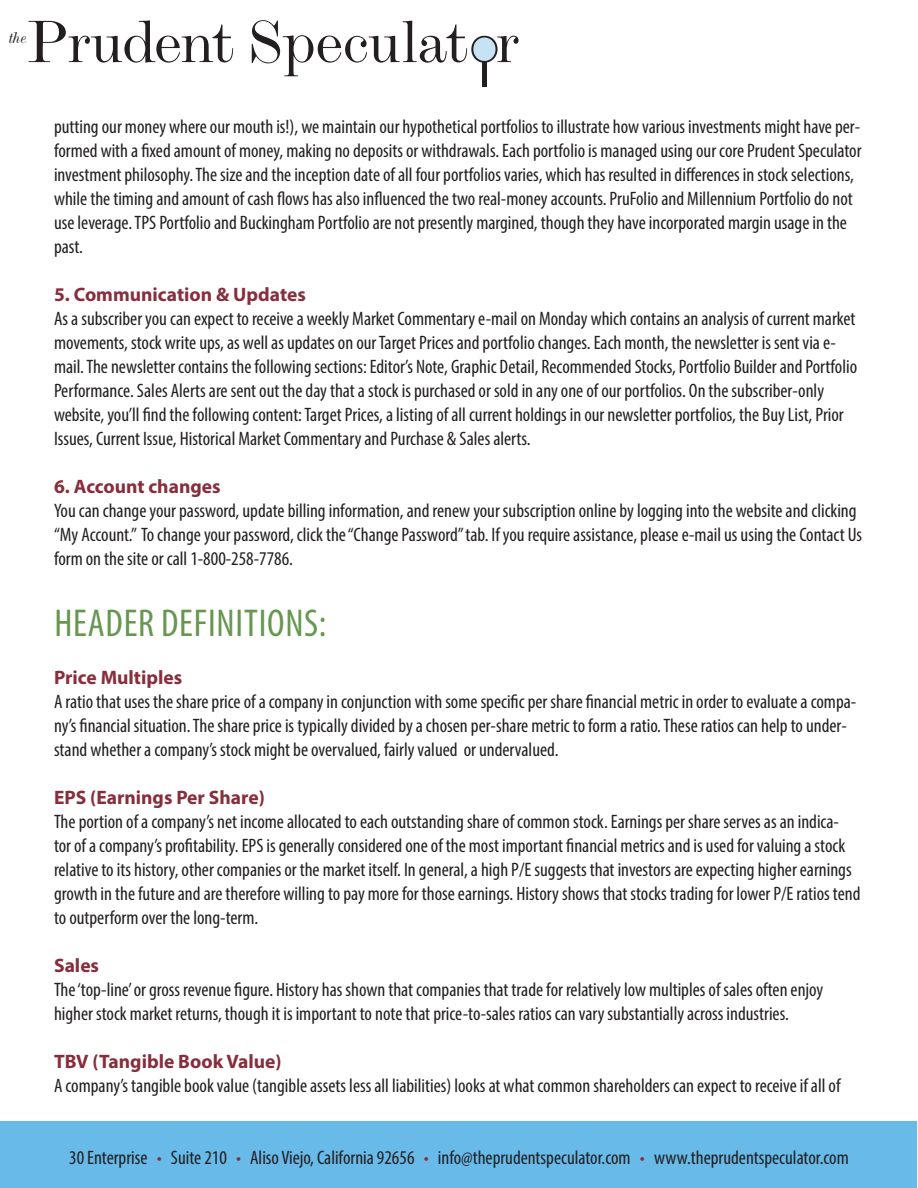
<style>
.page{position:relative;width:918px;height:1188px;background:#fff}
.page>*{position:absolute;margin:0;border:0;box-sizing:border-box;transform-origin:0 0}
.t1{font:expanded 60.9px "Modern MT Std";letter-spacing:-.025em;color:#231f20}
.t2{font:condensed 39px "Myriad Pro";letter-spacing:.02em;color:#66974f}
.t3{font:condensed 19.5px/24px "Myriad Pro";color:#231f20}
.t4{font:700 19.5px "Myriad Pro";color:#882d3b}
.t5{font:italic expanded 15.75px "Modern MT Std";color:#231f20}
.s1{color:#fff}
.s2{color:#882d3b}
</style>
<div class="page">
<div style="left:1px;top:1121px;width:916px;height:67px;background:#68bae9"></div>
<svg style="left:471px;top:36px;width:27px;height:27px"></svg>
<hr style="left:482px;top:62px;width:4px;height:25px;background:#231f20">
<h1 class="t1" style="left:26px;top:4px;width:494px">Prudent Speculat<span class="s1">o</span>r</h1>
<p class="t5" style="left:9px;top:28px;width:19px">the</p>
<p class="t3" style="left:54px;top:115px;width:809px">putting our money where our mouth is!), we maintain our hypothetical portfolios to illustrate how various investments might have per&shy;formed with a fixed amount of money, making no deposits or withdrawals. Each portfolio is managed using our core Prudent Speculator investment philosophy. The size and the inception date of all four portfolios varies, which has resulted in differences in stock selections, while the timing and amount of cash flows has also influenced the two real-money accounts. PruFolio and Millennium Portfolio do not use leverage. TPS Portfolio and Buckingham Portfolio are not presently margined, though they have incorporated margin usage in the past.</p>
<p class="t4" style="left:54px;top:282px;width:253px">5. Communication &amp; Updates</p>
<p class="t3" style="left:54px;top:307px;width:805px">As a subscriber you can expect to receive a weekly Market Commentary e-mail on Monday which contains an analysis of current market movements, stock write ups, as well as updates on our Target Prices and portfolio changes. Each month, the newsletter is sent via e&shy;mail. The newsletter contains the following sections: Editor’s Note, Graphic Detail, Recommended Stocks, Portfolio Builder and Portfolio Performance. Sales Alerts are sent out the day that a stock is purchased or sold in any one of our portfolios. On the subscriber-only website, you’ll find the following content: Target Prices, a listing of all current holdings in our newsletter portfolios, the Buy List, Prior Issues, Current Issue, Historical Market Commentary and Purchase &amp; Sales alerts.</p>
<p class="t4" style="left:54px;top:474px;width:168px">6. Account changes</p>
<p class="t3" style="left:54px;top:499px;width:810px">You can change your password, update billing information, and renew your subscription online by logging into the website and clicking “My Account.” To change your password, click the “Change Password” tab. If you require assistance, please e-mail us using the Contact Us form on the site or call 1-800-258-7786.</p>
<p class="t2" style="left:54px;top:600px;width:273px">HEADER DEFINITIONS:</p>
<p class="t4" style="left:54px;top:665px;width:130px">Price Multiples</p>
<p class="t3" style="left:54px;top:690px;width:804px">A ratio that uses the share price of a company in conjunction with some specific per share financial metric in order to evaluate a compa&shy;ny’s financial situation. The share price is typically divided by a chosen per-share metric to form a ratio. These ratios can help to under&shy;stand whether a company’s stock might be overvalued, fairly valued or undervalued.</p>
<p class="t4" style="left:54px;top:785px;width:212px">EPS (Earnings Per Share)</p>
<p class="t3" style="left:54px;top:810px;width:808px">The portion of a company’s net income allocated to each outstanding share of common stock. Earnings per share serves as an indica&shy;tor of a company’s profitability. EPS is generally considered one of the most important financial metrics and is used for valuing a stock relative to its history, other companies or the market itself. In general, a high P/E suggests that investors are expecting higher earnings growth in the future and are therefore willing to pay more for those earnings. History shows that stocks trading for lower P/E ratios tend to outperform over the long-term.</p>
<p class="t4" style="left:54px;top:953px;width:47px">Sales</p>
<p class="t3" style="left:54px;top:978px;width:771px">The ‘top-line’ or gross revenue figure. History has shown that companies that trade for relatively low multiples of sales often enjoy higher stock market returns, though it is important to note that price-to-sales ratios can vary substantially across industries.</p>
<p class="t4" style="left:54px;top:1049px;width:229px">TBV (Tangible Book Value)</p>
<p class="t3" style="left:54px;top:1074px;width:788px">A company’s tangible book value (tangible assets less all liabilities) looks at what common shareholders can expect to receive if all of</p>
<p class="t3" style="left:69px;top:1146px;width:781px">30 Enterprise <span class="s2">•</span> Suite 210 <span class="s2">•</span> Aliso Viejo, California 92656 <span class="s2">•</span> info@theprudentspeculator.com <span class="s2">•</span> www.theprudentspeculator.com</p>
</div>
